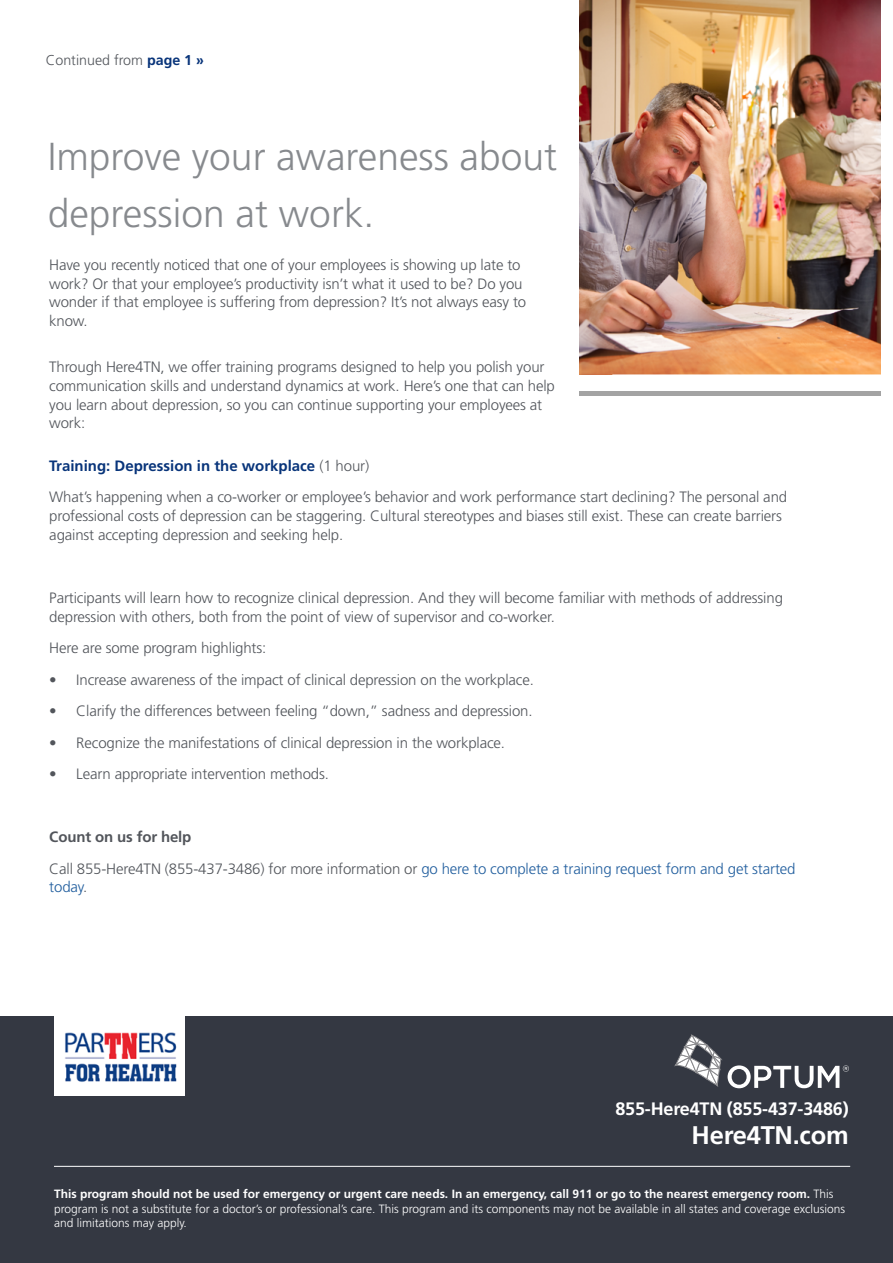
<style>
.page{position:relative;width:893px;height:1263px;background:#fff}
.page>*{position:absolute;margin:0;border:0;box-sizing:border-box;transform-origin:0 0}
.t1{font:300 39px/56.6px "Frutiger LT Std";color:#878a8e}
.t2{font:700 25.5px "Frutiger LT Std";letter-spacing:-.01em;color:#fff}
.t3{font:700 18px "Frutiger LT Std";letter-spacing:-.01em;color:#fff}
.t4{font:300 15px/18.8px "Frutiger LT Std";letter-spacing:-.01em;color:#52555b}
.t5{font:300 15px "Frutiger LT Std";letter-spacing:-.01em;color:#215e9e}
.t6{font:300 14.25px "Frutiger LT Std";color:#52555b}
.t7{font:300 12px/14.4px "Frutiger LT Std";color:#fff}
.s1{font-weight:700;color:#08347a}
.s2{font-weight:700}
.s3{color:#215e9e}
.s4{color:#52555b}
</style>
<div class="page">
<img style="left:579px;top:0;width:302px;height:374px">
<div style="left:0;top:1016px;width:893px;height:247px;background:#343842"></div>
<hr style="left:54px;top:1166px;width:796px;height:1px;background:#fff">
<img style="left:54px;top:1016px;width:130px;height:79px">
<svg style="left:675px;top:1034px;width:47px;height:52px"></svg>
<svg style="left:728px;top:1065px;width:121px;height:23px"></svg>
<div style="left:579px;top:391px;width:302px;height:5px;background:#a3a3a3"></div>
<p class="t6" style="left:46px;top:52px;width:160px">Continued from <span class="s1">page 1 »</span></p>
<h1 class="t1" style="left:48px;top:129px;width:511px">Improve your awareness about depression at work.</h1>
<p class="t4" style="left:49px;top:256px;width:479px">Have you recently noticed that one of your employees is showing up late to work? Or that your employee’s productivity isn’t what it used to be? Do you wonder if that employee is suffering from depression? It’s not always easy to know.</p>
<p class="t4" style="left:49px;top:358px;width:507px">Through Here4TN, we offer training programs designed to help you polish your communication skills and understand dynamics at work. Here’s one that can help you learn about depression, so you can continue supporting your employees at work:</p>
<p class="t4" style="left:49px;top:450px;width:739px;line-height:31.5px"><span class="s1">Training: Depression in the workplace</span> (1 hour)<br>What’s happening when a co-worker or employee’s behavior and work performance start declining? The personal and</p>
<p class="t4" style="left:49px;top:507px;width:734px">professional costs of depression can be staggering. Cultural stereotypes and biases still exist. These can create barriers against accepting depression and seeking help.</p>
<p class="t4" style="left:49px;top:588px;width:735px">Participants will learn how to recognize clinical depression. And they will become familiar with methods of addressing depression with others, both from the point of view of supervisor and co-worker.</p>
<p class="t4" style="left:49px;top:639px;width:218px">Here are some program highlights:</p>
<p class="t4" style="left:49px;top:670px;width:486px">• Increase awareness of the impact of clinical depression on the workplace.</p>
<p class="t4" style="left:49px;top:702px;width:485px">• Clarify the differences between feeling “down,” sadness and depression.</p>
<p class="t4" style="left:49px;top:733px;width:457px">• Recognize the manifestations of clinical depression in the workplace.</p>
<p class="t4" style="left:49px;top:765px;width:281px">• Learn appropriate intervention methods.</p>
<p class="t4" style="left:49px;top:821px;width:748px;line-height:31.5px"><span class="s2">Count on us for help<br></span>Call 855-Here4TN (855-437-3486) for more information or <span class="s3">go here to complete a training request form and get started</span></p>
<p class="t5" style="left:49px;top:879px;width:39px">today<span class="s4">.</span></p>
<p class="t3" style="left:615px;top:1098px;width:235px">855-Here4TN (855-437-3486)</p>
<h2 class="t2" style="left:692px;top:1120px;width:159px">Here4TN.com</h2>
<p class="t7" style="left:54px;top:1187px;width:793px"><span class="s2">This program should not be used for emergency or urgent care needs. In an emergency, call 911 or go to the nearest emergency room.</span> This program is not a substitute for a doctor’s or professional’s care. This program and its components may not be available in all states and coverage exclusions and limitations may apply.</p>
</div>
